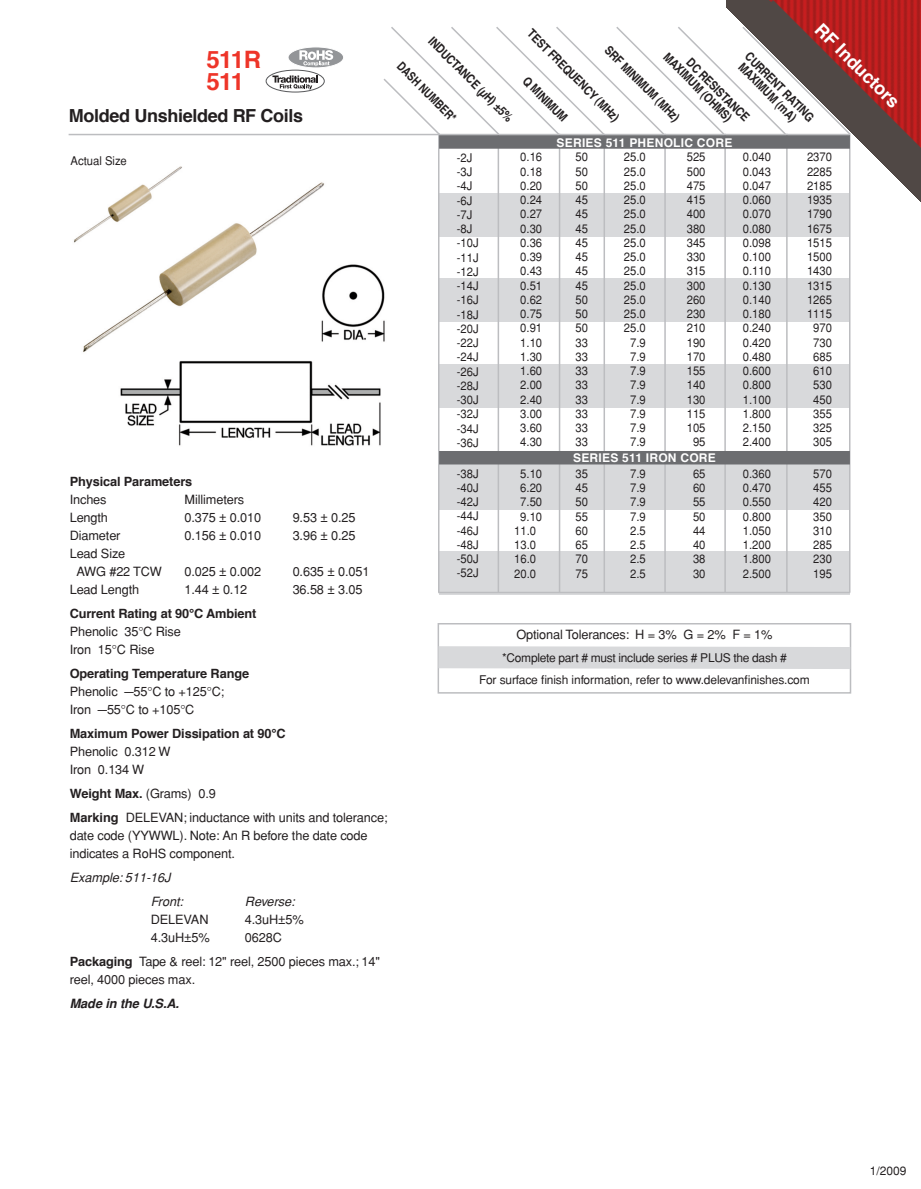
<style>
.page{position:relative;width:921px;height:1189px;background:#fff}
.page>*{position:absolute;margin:0;border:0;box-sizing:border-box;transform-origin:0 0}
.t1{font:700 24px "Helvetica";color:#ee3529}
.t2{font:700 18px "Helvetica";letter-spacing:-.02em;color:#231f20}
.t3{font:700 18px "Helvetica";color:#fff}
.t4{font:12.75px/18px "Helvetica";letter-spacing:-.01em;color:#231f20}
.t5{font:700 12.75px "Helvetica";letter-spacing:-.01em;color:#231f20}
.t6{font:italic 12.75px/24px "Helvetica";letter-spacing:-.005em;color:#231f20}
.t7{font:italic 700 12.75px "Helvetica";letter-spacing:-.005em;color:#231f20}
.t8{font:700 12.3px/12.3px "Helvetica";color:#231f20;scale:.85 1}
.t9{font:700 12.3px "Helvetica";color:#231f20;scale:.8 1}
.t10{font:12px/14.2px "Helvetica";color:#231f20;text-align:justify;scale:.94 1}
.t11{font:12px/22.5px "Helvetica";color:#231f20;text-align:center}
.t12{font:700 12px "Helvetica";letter-spacing:.02em;color:#fff}
.s1{font-weight:700}
</style>
<div class="page">
<img style="left:74px;top:166px;width:311px;height:280px">
<img style="left:726px;top:0;width:194px;height:206px">
<div style="left:439px;top:193px;width:410px;height:43px;background:#d8d9db"></div>
<div style="left:439px;top:279px;width:410px;height:43px;background:#d8d9db"></div>
<div style="left:438px;top:364px;width:411px;height:43px;background:#d8d9db"></div>
<div style="left:438px;top:460px;width:411px;height:49px;background:#d8d9db"></div>
<div style="left:438px;top:551px;width:411px;height:44px;background:#d8d9db"></div>
<svg style="left:288px;top:47px;width:55px;height:21px"></svg>
<div style="left:287px;top:47px;width:57px;height:21px;border:1px solid #fff;border-radius:50%"></div>
<svg style="left:299px;top:50px;width:34px;height:16px"></svg>
<svg style="left:266px;top:70px;width:58px;height:22px"></svg>
<div style="left:266px;top:70px;width:58px;height:22px;border:1px solid #57585a;border-radius:50%"></div>
<svg style="left:272px;top:76px;width:46px;height:13px"></svg>
<hr style="left:497px;top:134px;width:2px;height:459px;background:#bcbdc0">
<hr style="left:558px;top:134px;width:2px;height:459px;background:#bcbdc0">
<hr style="left:603px;top:134px;width:1px;height:459px;background:#bcbdc0">
<hr style="left:664px;top:134px;width:1px;height:459px;background:#bcbdc0">
<hr style="left:724px;top:134px;width:1px;height:459px;background:#bcbdc0">
<hr style="left:785px;top:134px;width:2px;height:459px;background:#bcbdc0">
<hr style="left:848px;top:133px;width:2px;height:460px;background:#bcbdc0">
<hr style="left:438px;top:133px;width:1px;height:460px;background:#bcbdc0">
<hr style="left:69px;top:134px;width:780px;height:1px;background:#bcbdc0">
<svg style="left:382px;top:25px;width:469px;height:111px"></svg>
<hr style="left:438px;top:592px;width:411px;height:1px;background:#bcbdc0">
<div style="left:439px;top:135px;width:410px;height:14px;background:#6c6d70"></div>
<div style="left:439px;top:451px;width:410px;height:13px;background:#6c6d70"></div>
<div style="left:437px;top:623px;width:413px;height:71px;border:2px solid #bcbdc0"></div>
<svg style="left:438px;top:646px;width:412px;height:23px;background:#d9dadc"></svg>
<h1 class="t1" style="left:206px;top:72px;width:39px">511</h1>
<h2 class="t2" style="left:69px;top:108px;width:236px">Molded Unshielded RF Coils</h2>
<p class="t10" style="left:70px;top:153px;width:61px">Actual Size</p>
<p class="t5" style="left:70px;top:476px;width:124px">Physical Parameters</p>
<p class="t4" style="left:70px;top:490px;width:38px">Inches</p>
<p class="t4" style="left:184px;top:490px;width:61px">Millimeters</p>
<p class="t4" style="left:70px;top:508px;width:40px">Length</p>
<p class="t4" style="left:184px;top:508px;width:78px">0.375 ± 0.010</p>
<p class="t4" style="left:292px;top:508px;width:64px">9.53 ± 0.25</p>
<p class="t4" style="left:70px;top:526px;width:52px">Diameter</p>
<p class="t4" style="left:184px;top:526px;width:78px">0.156 ± 0.010</p>
<p class="t4" style="left:292px;top:526px;width:64px">3.96 ± 0.25</p>
<p class="t4" style="left:76px;top:544px;width:87px;text-indent:-7px">Lead Size<br>AWG #22 TCW</p>
<p class="t4" style="left:184px;top:562px;width:78px">0.025 ± 0.002</p>
<p class="t4" style="left:292px;top:562px;width:78px">0.635 ± 0.051</p>
<p class="t4" style="left:70px;top:580px;width:71px">Lead Length</p>
<p class="t4" style="left:184px;top:580px;width:64px">1.44 ± 0.12</p>
<p class="t4" style="left:292px;top:580px;width:71px">36.58 ± 3.05</p>
<p class="t5" style="left:70px;top:608px;width:188px">Current Rating at 90°C Ambient</p>
<p class="t4" style="left:70px;top:622px;width:113px">Phenolic 35°C Rise<br>Iron 15°C Rise</p>
<p class="t5" style="left:70px;top:668px;width:181px">Operating Temperature Range</p>
<p class="t4" style="left:70px;top:682px;width:156px">Phenolic –55°C to +125°C;<br>Iron –55°C to +105°C</p>
<p class="t5" style="left:70px;top:728px;width:217px">Maximum Power Dissipation at 90°C</p>
<p class="t4" style="left:70px;top:742px;width:102px">Phenolic 0.312 W<br>Iron 0.134 W</p>
<p class="t4" style="left:70px;top:781px;width:319px;line-height:24px"><span class="s1">Weight Max.</span> (Grams) 0.9<br><span class="s1">Marking</span> DELEVAN; inductance with units and tolerance;</p>
<p class="t4" style="left:70px;top:826px;width:299px">date code (YYWWL). Note: An R before the date code indicates a RoHS component.</p>
<p class="t6" style="left:151px;top:865px;width:34px;text-indent:-81px">Example: 511-16J<br>Front:</p>
<p class="t6" style="left:245px;top:889px;width:51px">Reverse:</p>
<p class="t4" style="left:151px;top:910px;width:59px">DELEVAN</p>
<p class="t4" style="left:245px;top:910px;width:60px">4.3uH±5%</p>
<p class="t4" style="left:151px;top:928px;width:60px">4.3uH±5%</p>
<p class="t4" style="left:70px;top:925px;width:312px;line-height:24px;text-indent:175px">0628C<br><span class="s1">Packaging</span> Tape &amp; reel: 12" reel, 2500 pieces max.; 14"</p>
<p class="t4" style="left:70px;top:971px;width:127px">reel, 4000 pieces max.</p>
<p class="t7" style="left:70px;top:996px;width:111px">Made in the U.S.A.</p>
<p class="t8" style="left:434px;top:35px;width:135px;rotate:45deg">INDUCTANCE (µH) ±5%</p>
<p class="t9" style="left:402px;top:60px;width:99px;rotate:45deg">DASH NUMBER*</p>
<h2 class="t3" style="left:823px;top:21px;width:112px;rotate:45deg">RF Inductors</h2>
<p class="t8" style="left:533px;top:28px;width:148px;rotate:45deg">TEST FREQUENCY (MHz)</p>
<p class="t8" style="left:610px;top:45px;width:120px;rotate:45deg">SRF MINIMUM (MHz)</p>
<p class="t8" style="left:750px;top:51px;width:110px;rotate:45deg">CURRENT RATING<br>MAXIMUM (mA)</p>
<p class="t8" style="left:677px;top:43px;width:123px;text-indent:20px;rotate:45deg">DC RESISTANCE<br>MAXIMUM (OHMS)</p>
<p class="t8" style="left:528px;top:75px;width:69px;rotate:45deg">Q MINIMUM</p>
<p class="t12" style="left:556px;top:137px;width:177px">SERIES 511 PHENOLIC CORE</p>
<p class="t10" style="left:456px;top:150px;width:25px;text-align:left">-2J -3J -4J -6J -7J -8J -10J -11J -12J -14J -16J -18J -20J -22J -24J -26J -28J -30J -32J -34J -36J</p>
<p class="t10" style="left:456px;top:466px;width:25px">-38J -40J -42J -44J -46J -48J -50J -52J</p>
<p class="t10" style="left:520px;top:150px;width:25px">0.16<br>0.18<br>0.20<br>0.24<br>0.27<br>0.30<br>0.36<br>0.39<br>0.43<br>0.51<br>0.62<br>0.75<br>0.91<br>1.10<br>1.30<br>1.60<br>2.00<br>2.40<br>3.00<br>3.60<br>4.30</p>
<p class="t10" style="left:514px;top:467px;width:31px;text-align:center">5.10<br>6.20<br>7.50<br>9.10<br>11.0<br>13.0<br>16.0<br>20.0</p>
<p class="t10" style="left:575px;top:150px;width:15px">50<br>50<br>50<br>45<br>45<br>45<br>45<br>45<br>45<br>45<br>50<br>50<br>50<br>33<br>33<br>33<br>33<br>33<br>33<br>33<br>33</p>
<p class="t10" style="left:575px;top:467px;width:15px">35<br>45<br>50<br>55<br>60<br>65<br>70<br>75</p>
<p class="t10" style="left:623px;top:150px;width:25px;text-align:center">25.0<br>25.0<br>25.0<br>25.0<br>25.0<br>25.0<br>25.0<br>25.0<br>25.0<br>25.0<br>25.0<br>25.0<br>25.0<br>7.9<br>7.9<br>7.9<br>7.9<br>7.9<br>7.9<br>7.9<br>7.9</p>
<p class="t10" style="left:629px;top:467px;width:18px">7.9<br>7.9<br>7.9<br>7.9<br>2.5<br>2.5<br>2.5<br>2.5</p>
<p class="t10" style="left:686px;top:150px;width:21px;text-align:center">525<br>500<br>475<br>415<br>400<br>380<br>345<br>330<br>315<br>300<br>260<br>230<br>210<br>190<br>170<br>155<br>140<br>130<br>115<br>105<br>95</p>
<p class="t10" style="left:692px;top:467px;width:15px">65<br>60<br>55<br>50<br>44<br>40<br>38<br>30</p>
<p class="t12" style="left:573px;top:453px;width:144px">SERIES 511 IRON CORE</p>
<p class="t10" style="left:742px;top:150px;width:31px">0.040<br>0.043<br>0.047<br>0.060<br>0.070<br>0.080<br>0.098<br>0.100<br>0.110<br>0.130<br>0.140<br>0.180<br>0.240<br>0.420<br>0.480<br>0.600<br>0.800<br>1.100<br>1.800<br>2.150<br>2.400</p>
<p class="t10" style="left:742px;top:467px;width:31px">0.360<br>0.470<br>0.550<br>0.800<br>1.050<br>1.200<br>1.800<br>2.500</p>
<p class="t10" style="left:806px;top:150px;width:28px;text-align:center">2370<br>2285<br>2185<br>1935<br>1790<br>1675<br>1515<br>1500<br>1430<br>1315<br>1265<br>1115<br>970<br>730<br>685<br>610<br>530<br>450<br>355<br>325<br>305</p>
<p class="t10" style="left:813px;top:467px;width:21px">570<br>455<br>420<br>350<br>310<br>285<br>230<br>195</p>
<p class="t4" style="left:516px;top:626px;width:257px">Optional Tolerances: H = 3% G = 2% F = 1%</p>
<p class="t11" style="left:479px;top:646px;width:332px">*Complete part # must include series # PLUS the dash #<br>For surface finish information, refer to www.delevanfinishes.com</p>
<p class="t11" style="left:869px;top:1159px;width:38px">1/2009</p>
</div>
